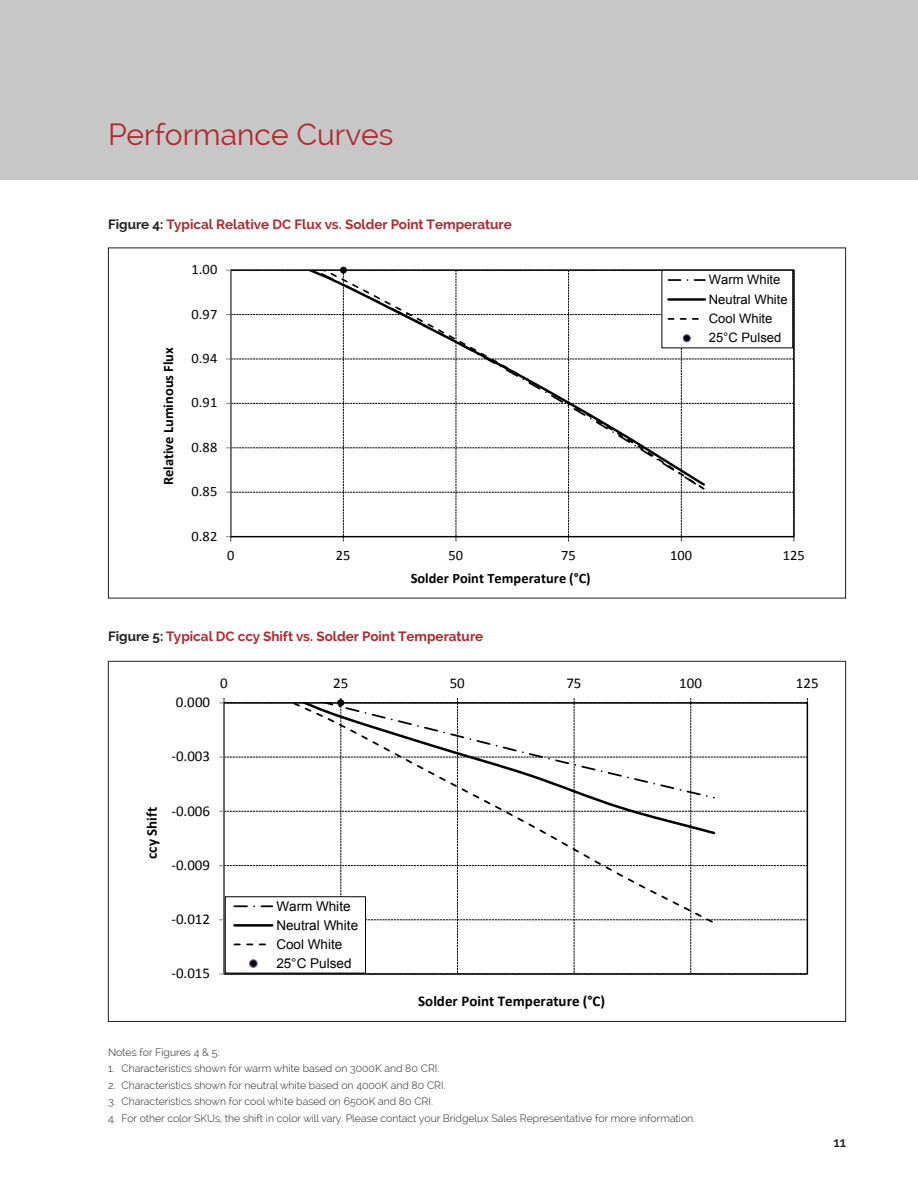
<style>
.page{position:relative;width:918px;height:1188px;background:#fff}
.page>*{position:absolute;margin:0;border:0;box-sizing:border-box;transform-origin:0 0}
.t1{font:30px "Raleway";color:#b2282c}
.t2{font:15px "Calibri";color:#000}
.t3{font:700 15px "Calibri";letter-spacing:.005em;color:#000}
.t4{font:700 14.4px "Calibri";letter-spacing:.005em;color:#000}
.t5{font:14.4px "Calibri";letter-spacing:.01em;color:#000}
.t6{font:700 13.5px "Raleway";color:#b2282c}
.t7{font:13.5px/19px "Arial";letter-spacing:.005em;color:#000}
.t8{font:600 13.5px "Raleway";color:#221f1f}
.t9{font:13.05px/19.4px "Arial";letter-spacing:.005em;color:#000}
.t10{font:300 10.5px "Raleway";color:#221f1f}
.s1{color:#221f1f}
</style>
<div class="page">
<div style="left:0;top:0;width:918px;height:180px;background:#c8c7c7"></div>
<svg style="left:226px;top:267px;width:569px;height:274px"></svg>
<div style="left:683px;top:335px;width:7px;height:7px;background:#000;border-radius:50%"></div>
<div style="left:683px;top:334px;width:8px;height:8px;border:1px solid #7d60a0;border-radius:50%"></div>
<svg style="left:219px;top:698px;width:589px;height:277px"></svg>
<div style="left:250px;top:960px;width:7px;height:7px;background:#000;border-radius:50%"></div>
<div style="left:249px;top:959px;width:9px;height:9px;border:1px solid #7d60a0;border-radius:50%"></div>
<h1 class="t1" style="left:108px;top:123px;width:287px">Performance Curves</h1>
<p class="t6" style="left:108px;top:218px;width:405px"><span class="s1">Figure 4:</span> Typical Relative DC Flux vs. Solder Point Temperature</p>
<h3 class="t5" style="left:192px;top:261px;width:27px">1.00</h3>
<h3 class="t4" style="left:163px;top:485px;width:139px;rotate:-90deg">Relative Luminous Flux</h3>
<h3 class="t5" style="left:192px;top:305px;width:27px">0.97</h3>
<h3 class="t5" style="left:192px;top:350px;width:27px">0.94</h3>
<h3 class="t5" style="left:192px;top:394px;width:27px">0.91</h3>
<h3 class="t5" style="left:192px;top:439px;width:27px">0.88</h3>
<h3 class="t5" style="left:192px;top:483px;width:27px">0.85</h3>
<h3 class="t5" style="left:192px;top:527px;width:27px">0.82</h3>
<p class="t9" style="left:709px;top:270px;width:80px">Warm White<br>Neutral White<br>Cool White<br>25°C Pulsed</p>
<h3 class="t5" style="left:227px;top:546px;width:9px">0</h3>
<h3 class="t5" style="left:336px;top:546px;width:16px">25</h3>
<h3 class="t5" style="left:449px;top:546px;width:16px">50</h3>
<h3 class="t5" style="left:561px;top:546px;width:16px">75</h3>
<h3 class="t5" style="left:670px;top:546px;width:24px">100</h3>
<h3 class="t5" style="left:783px;top:546px;width:24px">125</h3>
<h3 class="t4" style="left:411px;top:573px;width:182px">Solder Point Temperature (°C)</h3>
<p class="t6" style="left:108px;top:631px;width:377px"><span class="s1">Figure 5:</span> Typical DC ccy Shift vs. Solder Point Temperature</p>
<h2 class="t2" style="left:176px;top:693px;width:36px">0.000</h2>
<h2 class="t2" style="left:220px;top:674px;width:9px">0</h2>
<h2 class="t2" style="left:333px;top:674px;width:17px">25</h2>
<h2 class="t2" style="left:450px;top:674px;width:17px">50</h2>
<h2 class="t2" style="left:566px;top:674px;width:17px">75</h2>
<h2 class="t2" style="left:679px;top:674px;width:24px">100</h2>
<h2 class="t2" style="left:796px;top:674px;width:24px">125</h2>
<h2 class="t2" style="left:171px;top:747px;width:40px">-0.003</h2>
<h2 class="t3" style="left:147px;top:859px;width:53px;rotate:-90deg">ccy Shift</h2>
<h2 class="t2" style="left:171px;top:802px;width:40px">-0.006</h2>
<h2 class="t2" style="left:171px;top:856px;width:40px">-0.009</h2>
<h2 class="t2" style="left:171px;top:910px;width:40px">-0.012</h2>
<h2 class="t2" style="left:171px;top:964px;width:40px">-0.015</h2>
<p class="t7" style="left:276px;top:896px;width:83px">Warm White<br>Neutral White<br>Cool White<br>25°C Pulsed</p>
<h2 class="t3" style="left:418px;top:995px;width:188px">Solder Point Temperature (°C)</h2>
<p class="t10" style="left:108px;top:1048px;width:113px">Notes for Figures 4 &amp; 5:</p>
<p class="t10" style="left:108px;top:1064px;width:333px">1. Characteristics shown for warm white based on 3000K and 80 CRI.</p>
<p class="t10" style="left:108px;top:1081px;width:339px">2. Characteristics shown for neutral white based on 4000K and 80 CRI.</p>
<p class="t10" style="left:108px;top:1097px;width:326px">3. Characteristics shown for cool white based on 6500K and 80 CRI.</p>
<p class="t10" style="left:108px;top:1114px;width:589px">4. For other color SKUs, the shift in color will vary. Please contact your Bridgelux Sales Representative for more information.</p>
<p class="t8" style="left:833px;top:1137px;width:14px">11</p>
</div>
